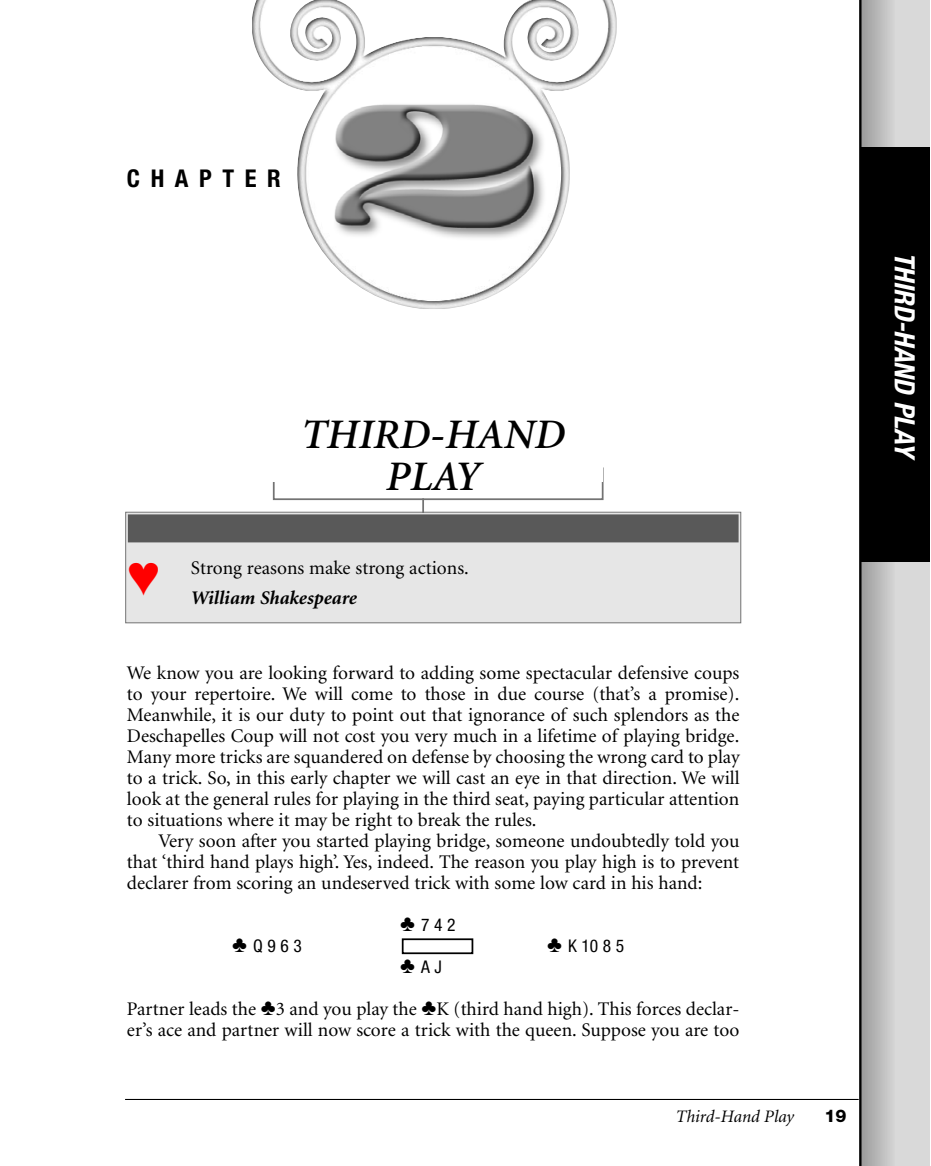
<style>
.page{position:relative;width:931px;height:1166px;background:#fff}
.page>*{position:absolute;margin:0;border:0;box-sizing:border-box;transform-origin:0 0}
.t1{font:italic 600 42px/42px "Minion";color:#000;text-align:center}
.t2{font:italic 700 condensed 28px "Helvetica Neue";color:#fff}
.t3{font:700 condensed 24.5px "Helvetica Neue";letter-spacing:.43em;color:#000}
.t4{font:19.25px/21px "Minion";color:#000}
.t5{font:condensed 17.5px "Helvetica Neue";color:#000}
.t6{font:italic 17.5px "Minion";color:#000}
.t7{font:800 17.5px "Helvetica Neue";color:#000}
.s1{font-weight:700;font-style:italic}
</style>
<div class="page">
<img style="left:252px;top:0;width:365px;height:309px">
<img style="left:309px;top:85px;width:249px;height:164px">
<div style="left:860px;top:0;width:70px;height:1165px;background:#d9d9d9"></div>
<hr style="left:861px;top:0;width:3px;height:1165px;background:#888">
<hr style="left:863px;top:0;width:3px;height:1165px;background:#8d8d8d">
<hr style="left:865px;top:0;width:3px;height:1165px;background:#929292">
<hr style="left:867px;top:0;width:3px;height:1165px;background:#979797">
<hr style="left:869px;top:0;width:3px;height:1165px;background:#9c9c9c">
<hr style="left:871px;top:0;width:3px;height:1165px;background:#a0a0a0">
<hr style="left:873px;top:0;width:3px;height:1165px;background:#a5a5a5">
<hr style="left:875px;top:0;width:3px;height:1165px;background:#aaa">
<hr style="left:877px;top:0;width:3px;height:1165px;background:#afafaf">
<hr style="left:879px;top:0;width:3px;height:1165px;background:#b4b4b4">
<hr style="left:881px;top:0;width:3px;height:1165px;background:#b8b8b8">
<hr style="left:883px;top:0;width:3px;height:1165px;background:#bdbdbd">
<hr style="left:885px;top:0;width:3px;height:1165px;background:#c2c2c2">
<hr style="left:887px;top:0;width:3px;height:1165px;background:#c7c7c7">
<hr style="left:889px;top:0;width:3px;height:1165px;background:#ccc">
<hr style="left:891px;top:0;width:3px;height:1165px;background:#d1d1d1">
<hr style="left:893px;top:0;width:2px;height:1165px;background:#d5d5d5">
<div style="left:860px;top:147px;width:70px;height:415px;background:#000"></div>
<hr style="left:125px;top:1099px;width:733px;height:1px;background:#000">
<hr style="left:422px;top:498px;width:2px;height:51px;background:#737373">
<hr style="left:859px;top:0;width:2px;height:1165px;background:#000">
<div style="left:273px;top:467px;width:330px;height:33px;border:2px solid #737373"></div>
<div style="left:272px;top:447px;width:331px;height:35px;background:#fff"></div>
<div style="left:402px;top:938px;width:71px;height:16px;border:2px solid #000"></div>
<div style="left:126px;top:512px;width:614px;height:110px;background:#e6e6e6"></div>
<div style="left:128px;top:514px;width:610px;height:28px;background:#595959"></div>
<div style="left:125px;top:512px;width:616px;height:111px;border:1px solid #737373"></div>
<p class="t3" style="left:127px;top:170px;width:155px">CHAPTER</p>
<p class="t1" style="left:301px;top:417px;width:265px">THIRD-HAND<br>PLAY</p>
<p class="t4" style="left:191px;top:554px;width:279px;line-height:29.8px">Strong reasons make strong actions.<br><span class="s1">William Shakespeare</span></p>
<p class="t4" style="left:127px;top:664px;width:614px">We know you are looking forward to adding some spectacular defensive coups</p>
<p class="t4" style="left:127px;top:685px;width:614px">to your repertoire. We will come to those in due course (that’s a promise).</p>
<p class="t4" style="left:127px;top:706px;width:614px">Meanwhile, it is our duty to point out that ignorance of such splendors as the</p>
<p class="t4" style="left:127px;top:727px;width:614px">Deschapelles Coup will not cost you very much in a lifetime of playing bridge.</p>
<p class="t4" style="left:127px;top:748px;width:614px">Many more tricks are squandered on defense by choosing the wrong card to play</p>
<p class="t4" style="left:127px;top:769px;width:614px">to a trick. So, in this early chapter we will cast an eye in that direction. We will</p>
<p class="t4" style="left:127px;top:790px;width:614px">look at the general rules for playing in the third seat, paying particular attention</p>
<p class="t4" style="left:127px;top:811px;width:411px">to situations where it may be right to break the rules.</p>
<p class="t4" style="left:158px;top:832px;width:582px">Very soon after you started playing bridge, someone undoubtedly told you</p>
<p class="t4" style="left:127px;top:853px;width:614px">that ‘third hand plays high’. Yes, indeed. The reason you play high is to prevent</p>
<p class="t4" style="left:127px;top:874px;width:577px">declarer from scoring an undeserved trick with some low card in his hand:</p>
<p class="t5" style="left:400px;top:918px;width:57px">♣ 7 4 2</p>
<p class="t5" style="left:232px;top:939px;width:71px">♣ Q 9 6 3</p>
<p class="t5" style="left:547px;top:939px;width:79px">♣ K 10 8 5</p>
<p class="t5" style="left:400px;top:960px;width:43px">♣ A J</p>
<p class="t4" style="left:127px;top:1000px;width:614px">Partner leads the ♣3 and you play the ♣K (third hand high). This forces declar&shy;er’s ace and partner will now score a trick with the queen. Suppose you are too</p>
<p class="t6" style="left:676px;top:1109px;width:120px">Third-Hand Play</p>
<p class="t7" style="left:824px;top:1109px;width:24px">19</p>
<p class="t2" style="left:914px;top:252px;width:206px;rotate:90deg">THIRD-HAND PLAY</p>
</div>
